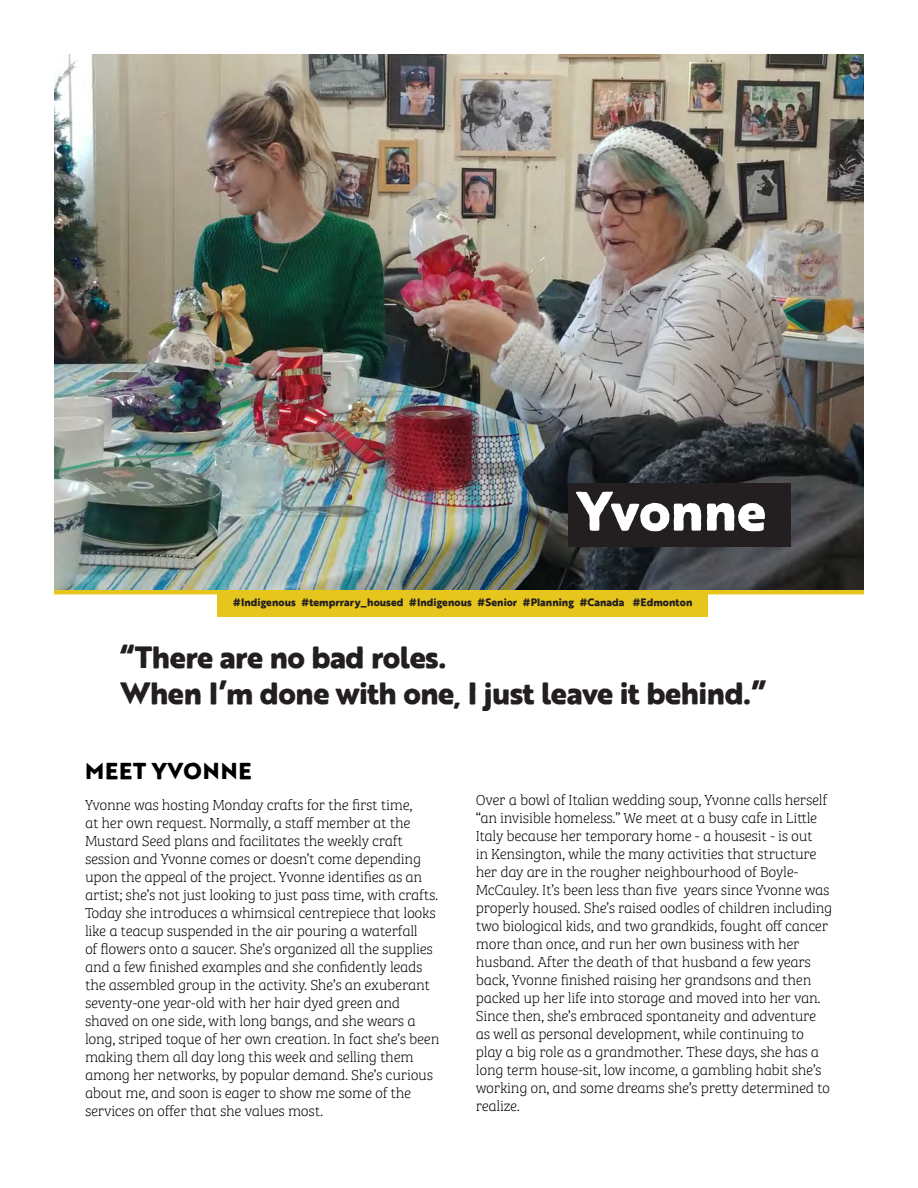
<style>
.page{position:relative;width:918px;height:1188px;background:#fff}
.page>*{position:absolute;margin:0;border:0;box-sizing:border-box;transform-origin:0 0}
.t1{font:700 54px "Brother 1816 Printed Web Extra";color:#fff}
.t2{font:700 30px/36px "Brother 1816 Printed Web Extra";letter-spacing:-.02em;color:#231f20}
.Paragraph_Style_1{font:700 22.5px "Brother 1816 Printed Web Extra";letter-spacing:.04em;color:#000}
.Paragraph_Style_1-2{font:15px/18px "Bree Serif Th";letter-spacing:-.02em;color:#000}
.t3{font:700 10.5px "Brother 1816 Printed Web Extra";color:#231f20}
</style>
<div class="page">
<hr style="left:54px;top:590px;width:810px;height:4px;background:#e6c61d">
<div style="left:217px;top:591px;width:491px;height:26px;background:#e6c61d"></div>
<img style="left:54px;top:54px;width:810px;height:536px">
<div style="left:569px;top:483px;width:222px;height:63px;background:#231f20"></div>
<p class="t1" style="left:577px;top:470px;width:191px">Yvonne</p>
<p class="t3" style="left:233px;top:594px;width:461px">#Indigenous #temprrary_housed #Indigenous #Senior #Planning #Canada #Edmonton</p>
<p class="t2" style="left:120px;top:639px;width:648px">“There are no bad roles.<br>When I’m done with one, I just leave it behind.”</p>
<p class="Paragraph_Style_1" style="left:85px;top:754px;width:168px">MEET YVONNE</p>
<p class="Paragraph_Style_1-2" style="left:85px;top:795px;width:356px">Yvonne was hosting Monday crafts for the first time,<br>at her own request. Normally, a staff member at the Mustard Seed plans and facilitates the weekly craft session and Yvonne comes or doesn’t come depending upon the appeal of the project. Yvonne identifies as an artist; she’s not just looking to just pass time, with crafts.<br>Today she introduces a whimsical centrepiece that looks like a teacup suspended in the air pouring a waterfall<br>of flowers onto a saucer. She’s organized all the supplies and a few finished examples and she confidently leads the assembled group in the activity. She’s an exuberant seventy-one year-old with her hair dyed green and shaved on one side, with long bangs, and she wears a long, striped toque of her own creation. In fact she’s been making them all day long this week and selling them among her networks, by popular demand. She’s curious about me, and soon is eager to show me some of the services on offer that she values most.</p>
<p class="Paragraph_Style_1-2" style="left:476px;top:790px;width:358px">Over a bowl of Italian wedding soup, Yvonne calls herself “an invisible homeless.” We meet at a busy cafe in Little Italy because her temporary home - a housesit - is out<br>in Kensington, while the many activities that structure her day are in the rougher neighbourhood of Boyle-McCauley. It’s been less than five years since Yvonne was properly housed. She’s raised oodles of children including two biological kids, and two grandkids, fought off cancer more than once, and run her own business with her husband. After the death of that husband a few years back, Yvonne finished raising her grandsons and then packed up her life into storage and moved into her van.<br>Since then, she’s embraced spontaneity and adventure as well as personal development, while continuing to play a big role as a grandmother. These days, she has a long term house-sit, low income, a gambling habit she’s working on, and some dreams she’s pretty determined to realize.</p>
</div>
